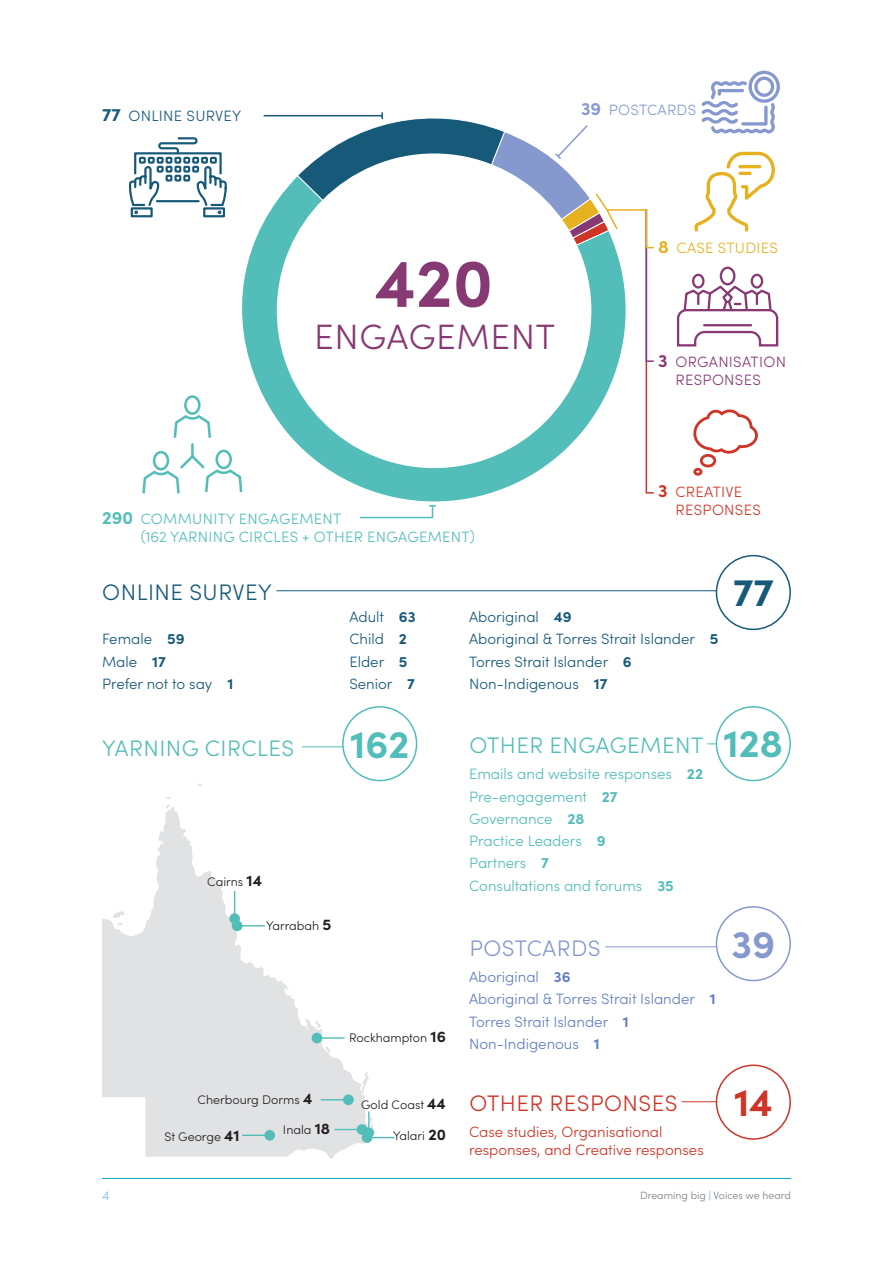
<style>
.page{position:relative;width:893px;height:1263px;background:#fff}
.page>*{position:absolute;margin:0;border:0;box-sizing:border-box;transform-origin:0 0}
.t1{font:700 68.25px "Sofia Pro";color:#873973}
.t2{font:700 39px "Sofia Pro";color:#52bdb9}
.t3{font:700 39px "Sofia Pro";color:#175978}
.t4{font:700 39px "Sofia Pro";color:#8699ce}
.t5{font:700 39px "Sofia Pro";color:#cf3527}
.t6{font:300 35.25px "Sofia Pro";letter-spacing:.02em;color:#873973}
.t7{font:300 22.5px "Sofia Pro";letter-spacing:.02em;color:#52bdb9}
.t8{font:300 22.5px "Sofia Pro";letter-spacing:.02em;color:#cf3527}
.t9{font:300 22.5px "Sofia Pro";letter-spacing:.02em;color:#175978}
.t10{font:300 22.5px "Sofia Pro";letter-spacing:.02em;color:#8699ce}
.t11{font:300 15px/22.2px "Sofia Pro";color:#175978}
.t12{font:300 15px/22.2px "Sofia Pro";color:#52bdb9}
.t13{font:300 15px/22.2px "Sofia Pro";color:#627fc0}
.t14{font:300 15px/18px "Sofia Pro";letter-spacing:.02em;color:#52bdb9}
.t15{font:300 15px/18px "Sofia Pro";color:#cf3527}
.t16{font:300 15px/18px "Sofia Pro";letter-spacing:.02em;color:#873973;text-align:center}
.t17{font:300 15px/18px "Sofia Pro";letter-spacing:.02em;color:#cf3527}
.t18{font:300 15px "Sofia Pro";letter-spacing:.02em;color:#175978}
.t19{font:300 15px "Sofia Pro";letter-spacing:.02em;color:#e6b120}
.t20{font:300 15px "Sofia Pro";letter-spacing:.02em;color:#8699ce}
.t21{font:300 13.5px "Sofia Pro";color:#7dbde8}
.t22{font:300 12.45px "Sofia Pro";color:#211d1e}
.t23{font:300 10.5px "Sofia Pro";color:#7c7e81}
.s1{font-weight:700;font-size:18px}
.s2{font-weight:700}
.s3{font-weight:700;font-size:15.6px}
.s4{font-weight:700;color:#7ebde8}
</style>
<div class="page">
<svg style="left:241px;top:178px;width:407px;height:324px"></svg>
<svg style="left:129px;top:137px;width:98px;height:81px"></svg>
<div style="left:184px;top:395px;width:17px;height:20px;border:3px solid #52bdb9;border-radius:50%"></div>
<svg style="left:142px;top:413px;width:102px;height:83px"></svg>
<div style="left:277px;top:153px;width:314px;height:315px;background:#fff;border-radius:50%"></div>
<svg style="left:694px;top:152px;width:81px;height:80px"></svg>
<hr style="left:738px;top:165px;width:23px;height:3px;background:#e6b120;border-radius:2px">
<hr style="left:738px;top:172px;width:14px;height:3px;background:#e6b120;border-radius:2px">
<svg style="left:676px;top:266px;width:103px;height:81px"></svg>
<hr style="left:704px;top:324px;width:47px;height:2px;background:#873973">
<svg style="left:693px;top:409px;width:65px;height:67px"></svg>
<hr style="left:646px;top:210px;width:1px;height:284px;background:#cf3527">
<hr style="left:646px;top:209px;width:1px;height:153px;background:#873973">
<svg style="left:647px;top:360px;width:7px;height:2px"></svg>
<svg style="left:647px;top:492px;width:7px;height:2px"></svg>
<hr style="left:264px;top:115px;width:118px;height:1px;background:#175978">
<svg style="left:296px;top:112px;width:358px;height:199px"></svg>
<svg style="left:359px;top:505px;width:77px;height:14px"></svg>
<svg style="left:166px;top:797px;width:4px;height:10px"></svg>
<svg style="left:102px;top:807px;width:269px;height:352px;fill:#e1e2e4"></svg>
<hr style="left:317px;top:1037px;width:28px;height:2px;background:#52bdb9">
<div style="left:312px;top:1033px;width:10px;height:10px;background:#52bdb9;border-radius:50%"></div>
<svg style="left:321px;top:1099px;width:22px;height:1px"></svg>
<div style="left:343px;top:1094px;width:11px;height:11px;background:#52bdb9;border-radius:50%"></div>
<div style="left:362px;top:1132px;width:10px;height:11px;background:#52bdb9;border-radius:50%"></div>
<hr style="left:368px;top:1111px;width:2px;height:22px;background:#52bdb9">
<svg style="left:334px;top:1117px;width:61px;height:21px"></svg>
<div style="left:357px;top:1124px;width:10px;height:11px;background:#52bdb9;border-radius:50%"></div>
<hr style="left:242px;top:1134px;width:28px;height:2px;background:#52bdb9">
<div style="left:264px;top:1130px;width:11px;height:10px;background:#52bdb9;border-radius:50%"></div>
<svg style="left:242px;top:925px;width:23px;height:1px"></svg>
<div style="left:232px;top:920px;width:10px;height:11px;background:#52bdb9;border-radius:50%"></div>
<svg style="left:234px;top:891px;width:1px;height:22px"></svg>
<div style="left:229px;top:913px;width:11px;height:11px;background:#52bdb9;border-radius:50%"></div>
<hr style="left:276px;top:590px;width:515px;height:1px;background:#175978">
<div style="left:716px;top:556px;width:74px;height:73px;background:#fff;border-radius:50%"></div>
<div style="left:716px;top:555px;width:75px;height:75px;border:2px solid #175978;border-radius:50%"></div>
<hr style="left:302px;top:746px;width:115px;height:1px;background:#52bdb9">
<div style="left:343px;top:707px;width:74px;height:73px;background:#fff;border-radius:50%"></div>
<div style="left:342px;top:706px;width:75px;height:75px;border:2px solid #52bdb9;border-radius:50%"></div>
<hr style="left:605px;top:946px;width:186px;height:1px;background:#8699ce">
<div style="left:716px;top:907px;width:74px;height:73px;background:#fff;border-radius:50%"></div>
<div style="left:716px;top:906px;width:75px;height:75px;border:2px solid #8699ce;border-radius:50%"></div>
<hr style="left:682px;top:1101px;width:66px;height:1px;background:#cf3527">
<div style="left:716px;top:1065px;width:74px;height:74px;background:#fff;border-radius:50%"></div>
<div style="left:716px;top:1064px;width:75px;height:76px;border:2px solid #cf3527;border-radius:50%"></div>
<hr style="left:707px;top:743px;width:84px;height:1px;background:#52bdb9">
<div style="left:716px;top:707px;width:74px;height:73px;background:#fff;border-radius:50%"></div>
<div style="left:716px;top:706px;width:75px;height:75px;border:2px solid #52bdb9;border-radius:50%"></div>
<svg style="left:701px;top:71px;width:79px;height:63px"></svg>
<hr style="left:102px;top:1178px;width:689px;height:1px;background:#06a8cd">
<p class="t18" style="left:102px;top:105px;width:141px"><span class="s1">77</span> ONLINE SURVEY</p>
<p class="t20" style="left:581px;top:99px;width:117px"><span class="s1">39</span> POSTCARDS</p>
<h1 class="t1" style="left:375px;top:230px;width:119px">420</h1>
<h3 class="t6" style="left:314px;top:311px;width:243px">ENGAGEMENT</h3>
<p class="t14" style="left:141px;top:509px;width:336px;text-indent:-39px"><span class="s1">290</span> COMMUNITY ENGAGEMENT<br>(162 YARNING CIRCLES + OTHER ENGAGEMENT)</p>
<p class="t19" style="left:658px;top:236px;width:121px"><span class="s1">8</span> CASE STUDIES</p>
<p class="t16" style="left:658px;top:352px;width:129px"><span class="s1">3</span> ORGANISATION<br>RESPONSES</p>
<p class="t17" style="left:676px;top:482px;width:87px;text-indent:-17px"><span class="s1">3</span> CREATIVE<br>RESPONSES</p>
<h3 class="t9" style="left:102px;top:575px;width:171px">ONLINE SURVEY</h3>
<h2 class="t3" style="left:733px;top:563px;width:42px">77</h2>
<p class="t11" style="left:102px;top:627px;width:133px">Female <span class="s2">59<br></span>Male <span class="s2">17<br></span>Prefer not to say <span class="s2">1</span></p>
<p class="t11" style="left:349px;top:605px;width:68px">Adult <span class="s2">63<br></span>Child <span class="s2">2<br></span>Elder <span class="s2">5<br></span>Senior <span class="s2">7</span></p>
<p class="t11" style="left:469px;top:605px;width:251px">Aboriginal <span class="s2">49<br></span>Aboriginal &amp; Torres Strait Islander <span class="s2">5<br></span>Torres Strait Islander <span class="s2">6<br></span>Non-Indigenous <span class="s2">17</span></p>
<h3 class="t7" style="left:102px;top:731px;width:193px">YARNING CIRCLES</h3>
<h2 class="t2" style="left:350px;top:714px;width:61px">162</h2>
<p class="t22" style="left:207px;top:873px;width:56px">Cairns <span class="s3">14</span></p>
<p class="t22" style="left:266px;top:916px;width:67px">Yarrabah <span class="s3">5</span></p>
<p class="t22" style="left:198px;top:1091px;width:116px">Cherbourg Dorms <span class="s3">4</span></p>
<p class="t22" style="left:164px;top:1127px;width:77px">St George <span class="s3">41</span></p>
<p class="t22" style="left:283px;top:1121px;width:49px">Inala <span class="s3">18</span></p>
<p class="t22" style="left:349px;top:1029px;width:98px">Rockhampton <span class="s3">16</span></p>
<p class="t22" style="left:361px;top:1095px;width:86px">Gold Coast <span class="s3">44</span></p>
<p class="t22" style="left:393px;top:1126px;width:54px">Yalari <span class="s3">20</span></p>
<h3 class="t7" style="left:469px;top:728px;width:235px">OTHER ENGAGEMENT</h3>
<p class="t12" style="left:469px;top:762px;width:235px">Emails and website responses <span class="s2">22<br></span>Pre-engagement <span class="s2">27<br></span>Governance <span class="s2">28<br></span>Practice Leaders <span class="s2">9<br></span>Partners <span class="s2">7<br></span>Consultations and forums <span class="s2">35</span></p>
<h2 class="t2" style="left:724px;top:714px;width:61px">128</h2>
<h3 class="t10" style="left:469px;top:931px;width:133px">POSTCARDS</h3>
<p class="t13" style="left:469px;top:965px;width:248px">Aboriginal <span class="s2">36<br></span>Aboriginal &amp; Torres Strait Islander <span class="s2">1<br></span>Torres Strait Islander <span class="s2">1<br></span>Non-Indigenous <span class="s2">1</span></p>
<h3 class="t8" style="left:469px;top:1086px;width:210px">OTHER RESPONSES</h3>
<p class="t15" style="left:469px;top:1122px;width:236px">Case studies, Organisational responses, and Creative responses</p>
<h2 class="t4" style="left:731px;top:914px;width:45px">39</h2>
<h2 class="t5" style="left:734px;top:1072px;width:40px">14</h2>
<p class="t21" style="left:102px;top:1186px;width:9px">4</p>
<p class="t23" style="left:640px;top:1188px;width:152px">Dreaming big <span class="s4">|</span> Voices we heard</p>
</div>
